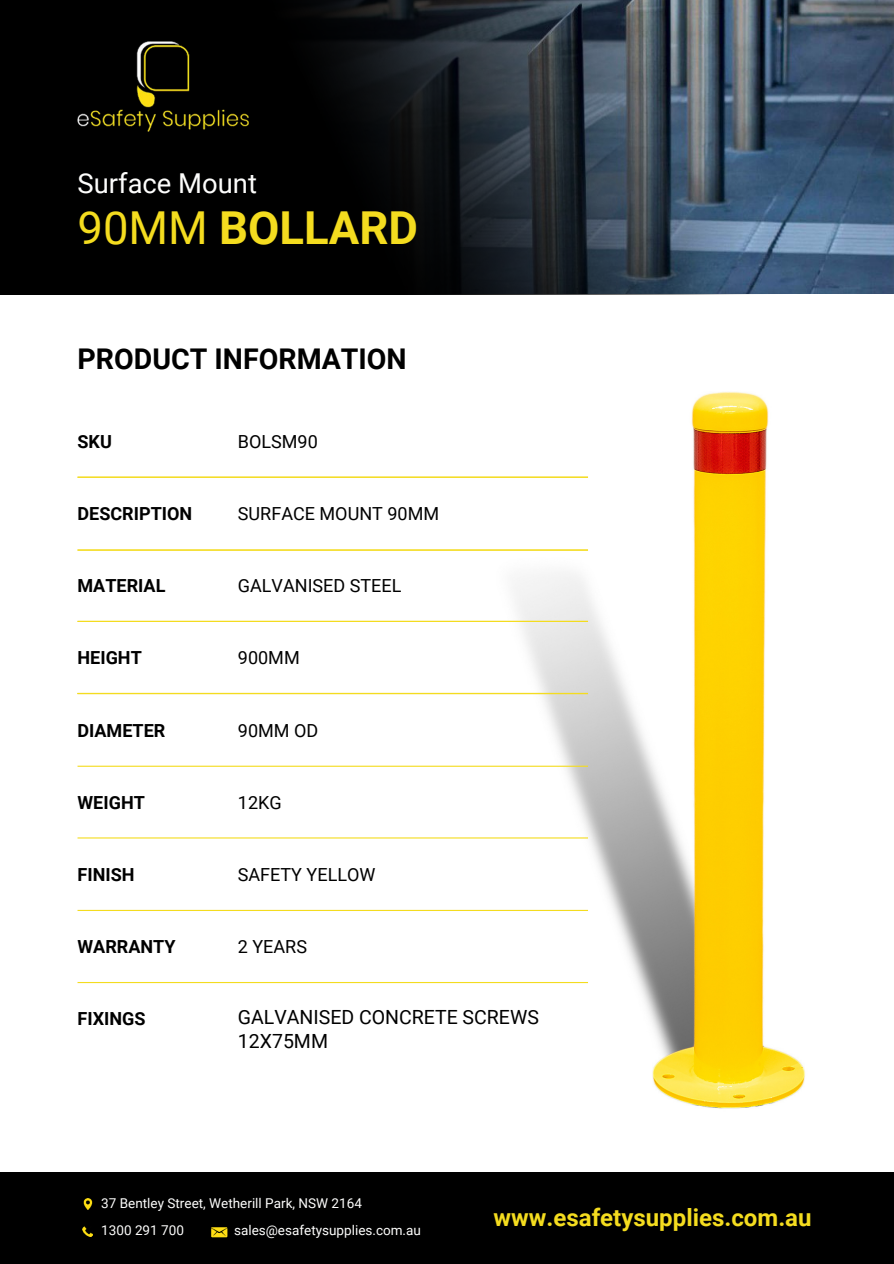
<style>
.page{position:relative;width:894px;height:1264px;background:#fff}
.page>*{position:absolute;margin:0;border:0;box-sizing:border-box;transform-origin:0 0}
.t1{font:700 45.45px "Roboto";color:#f4dc1f}
.t2{font:700 28.5px "Roboto";color:#000}
.t3{font:27.45px "Roboto";color:#fdfdfc}
.t4{font:700 24px "Roboto";color:#f4dc1f}
.t5{font:19.5px/23.7px "Roboto";color:#000}
.t6{font:18px "Roboto";color:#000}
.t7{font:700 18px "Roboto";color:#000}
.t8{font:13.5px/27px "Roboto";color:#fdfdfc}
.s1{font-weight:400}
</style>
<div class="page">
<img style="left:493px;top:392px;width:312px;height:717px">
<hr style="left:77px;top:476px;width:511px;height:2px;background:#f4dc1f">
<hr style="left:77px;top:765px;width:511px;height:1px;background:#f4dc1f">
<hr style="left:77px;top:549px;width:511px;height:1px;background:#f4dc1f">
<hr style="left:77px;top:837px;width:511px;height:1px;background:#f4dc1f">
<hr style="left:77px;top:621px;width:511px;height:1px;background:#f4dc1f">
<hr style="left:77px;top:909px;width:511px;height:2px;background:#f4dc1f">
<hr style="left:77px;top:693px;width:511px;height:1px;background:#f4dc1f">
<hr style="left:77px;top:981px;width:511px;height:2px;background:#f4dc1f">
<div style="left:0;top:1172px;width:893px;height:91px;background:#000"></div>
<svg style="left:83px;top:1198px;width:9px;height:11px"></svg>
<img style="left:211px;top:1227px;width:17px;height:11px">
<svg style="left:83px;top:1226px;width:10px;height:10px"></svg>
<img style="left:837px;top:0;width:56px;height:293px">
<img style="left:0;top:0;width:837px;height:294px">
<img style="left:77px;top:41px;width:172px;height:90px">
<h3 class="t3" style="left:77px;top:164px;width:181px">Surface Mount</h3>
<h1 class="t1" style="left:77px;top:196px;width:342px"><span class="s1">90MM</span> BOLLARD</h1>
<h2 class="t2" style="left:77px;top:339px;width:330px">PRODUCT INFORMATION</h2>
<h3 class="t7" style="left:77px;top:429px;width:36px">SKU</h3>
<h3 class="t6" style="left:238px;top:429px;width:81px">BOLSM90</h3>
<h3 class="t7" style="left:77px;top:501px;width:116px">DESCRIPTION</h3>
<h3 class="t6" style="left:238px;top:501px;width:203px">SURFACE MOUNT 90MM</h3>
<h3 class="t7" style="left:77px;top:573px;width:89px">MATERIAL</h3>
<h3 class="t6" style="left:238px;top:573px;width:165px">GALVANISED STEEL</h3>
<h3 class="t7" style="left:77px;top:645px;width:66px">HEIGHT</h3>
<h3 class="t6" style="left:238px;top:645px;width:63px">900MM</h3>
<h3 class="t7" style="left:77px;top:717px;width:89px">DIAMETER</h3>
<h3 class="t6" style="left:238px;top:717px;width:82px">90MM OD</h3>
<h3 class="t7" style="left:77px;top:789px;width:69px">WEIGHT</h3>
<h3 class="t6" style="left:238px;top:789px;width:45px">12KG</h3>
<h3 class="t7" style="left:77px;top:861px;width:58px">FINISH</h3>
<h3 class="t6" style="left:238px;top:861px;width:139px">SAFETY YELLOW</h3>
<h3 class="t7" style="left:77px;top:933px;width:100px">WARRANTY</h3>
<h3 class="t6" style="left:238px;top:933px;width:71px">2 YEARS</h3>
<h3 class="t7" style="left:77px;top:1005px;width:69px">FIXINGS</h3>
<h3 class="t5" style="left:238px;top:1004px;width:302px">GALVANISED CONCRETE SCREWS<br>12X75MM</h3>
<p class="t8" style="left:101px;top:1188px;width:262px">37 Bentley Street, Wetherill Park, NSW 2164<br>1300 291 700</p>
<p class="t8" style="left:234px;top:1215px;width:188px">sales@esafetysupplies.com.au</p>
<h3 class="t4" style="left:493px;top:1200px;width:319px">www.esafetysupplies.com.au</h3>
</div>
